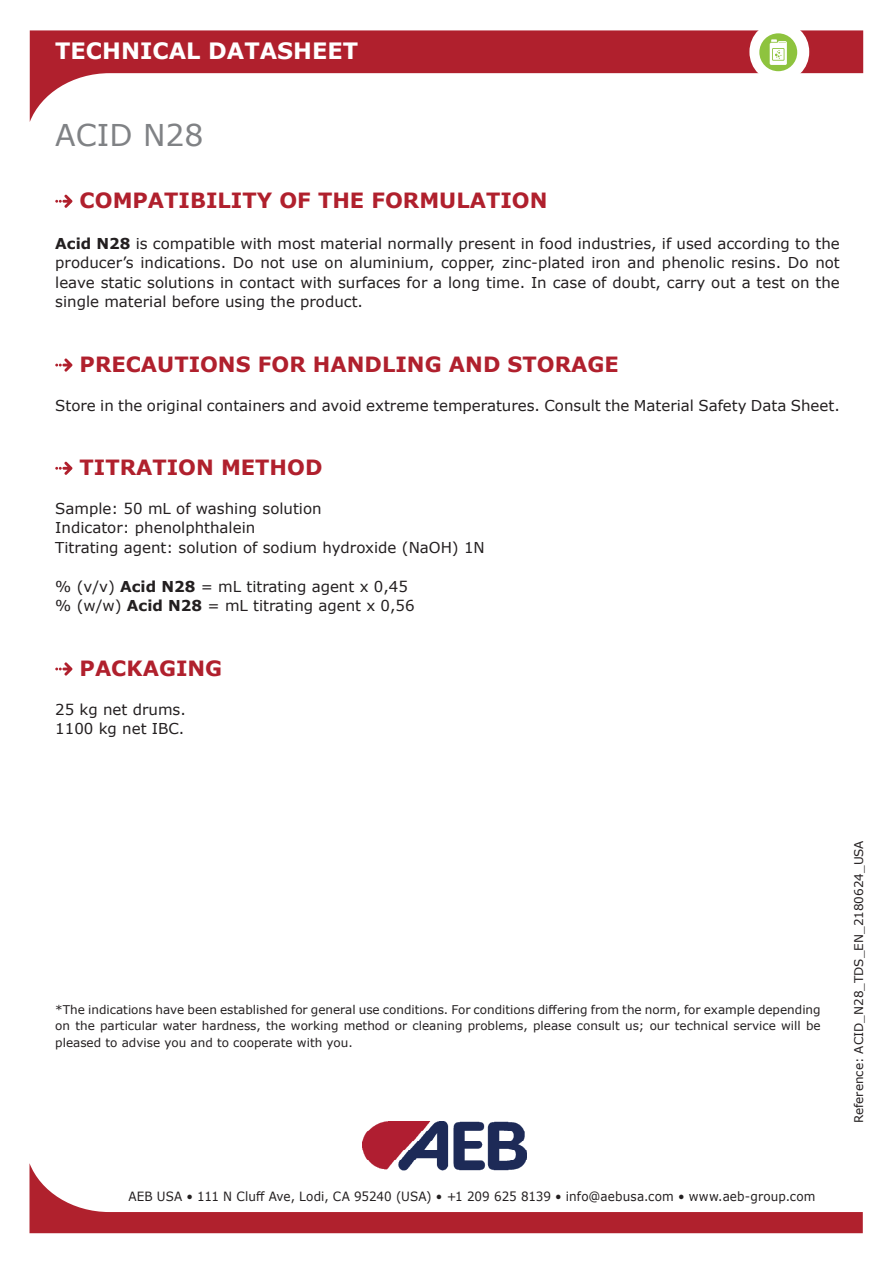
<style>
.page{position:relative;width:893px;height:1263px;background:#fff}
.page>*{position:absolute;margin:0;border:0;box-sizing:border-box;transform-origin:0 0}
.t1{font:30px "Verdana";color:#808285}
.t2{font:700 22.5px "Verdana";color:#fff}
.t3{font:700 21px "Verdana";color:#b0202d}
.t4{font:15px/19.5px "Verdana";color:#231f20}
.t5{font:12.75px "Verdana";letter-spacing:.01em;color:#231f20;scale:.94 1}
.t6{font:12px/16.5px "Verdana";color:#231f20;text-align:justify}
.s1{font-weight:700}
</style>
<div class="page">
<svg style="left:30px;top:30px;width:833px;height:91px"></svg>
<div style="left:749px;top:22px;width:60px;height:60px;background:#fff;border-radius:30px"></div>
<div style="left:759px;top:33px;width:38px;height:38px;background:#8ec33e;border-radius:50%"></div>
<svg style="left:770px;top:39px;width:17px;height:26px"></svg>
<img style="left:362px;top:1121px;width:165px;height:42px">
<svg style="left:30px;top:1163px;width:833px;height:70px"></svg>
<svg style="left:55px;top:195px;width:17px;height:13px"></svg>
<svg style="left:55px;top:358px;width:17px;height:14px"></svg>
<svg style="left:55px;top:462px;width:17px;height:13px"></svg>
<svg style="left:55px;top:662px;width:17px;height:13px"></svg>
<h2 class="t2" style="left:55px;top:35px;width:304px">TECHNICAL DATASHEET</h2>
<h1 class="t1" style="left:55px;top:114px;width:150px">ACID N28</h1>
<h3 class="t3" style="left:80px;top:185px;width:469px">COMPATIBILITY OF THE FORMULATION</h3>
<p class="t4" style="left:55px;top:234px;width:786px;text-align:justify"><span class="s1">Acid N28</span> is compatible with most material normally present in food industries, if used according to the producer’s indications. Do not use on aluminium, copper, zinc-plated iron and phenolic resins. Do not leave static solutions in contact with surfaces for a long time. In case of doubt, carry out a test on the single material before using the product.</p>
<h3 class="t3" style="left:80px;top:349px;width:541px">PRECAUTIONS FOR HANDLING AND STORAGE</h3>
<p class="t4" style="left:55px;top:395px;width:786px">Store in the original containers and avoid extreme temperatures. Consult the Material Safety Data Sheet.</p>
<h3 class="t3" style="left:80px;top:452px;width:244px">TITRATION METHOD</h3>
<p class="t4" style="left:55px;top:498px;width:431px">Sample: 50 mL of washing solution<br>Indicator: phenolphthalein<br>Titrating agent: solution of sodium hydroxide (NaOH) 1N</p>
<p class="t4" style="left:55px;top:576px;width:361px">% (v/v) <span class="s1">Acid N28</span> = mL titrating agent x 0,45 % (w/w) <span class="s1">Acid N28</span> = mL titrating agent x 0,56</p>
<h3 class="t3" style="left:80px;top:653px;width:144px">PACKAGING</h3>
<p class="t4" style="left:55px;top:699px;width:132px">25 kg net drums.<br>1100 kg net IBC.</p>
<p class="t6" style="left:55px;top:1001px;width:767px">*The indications have been established for general use conditions. For conditions differing from the norm, for example depending on the particular water hardness, the working method or cleaning problems, please consult us; our technical service will be pleased to advise you and to cooperate with you.</p>
<p class="t5" style="left:128px;top:1188px;width:732px">AEB USA • 111 N Cluff Ave, Lodi, CA 95240 (USA) • +1 209 625 8139 • info@aebusa.com • www.aeb-group.com</p>
<p class="t6" style="left:850px;top:1123px;width:284px;rotate:-90deg">Reference: ACID_N28_TDS_EN_2180624_USA</p>
</div>
